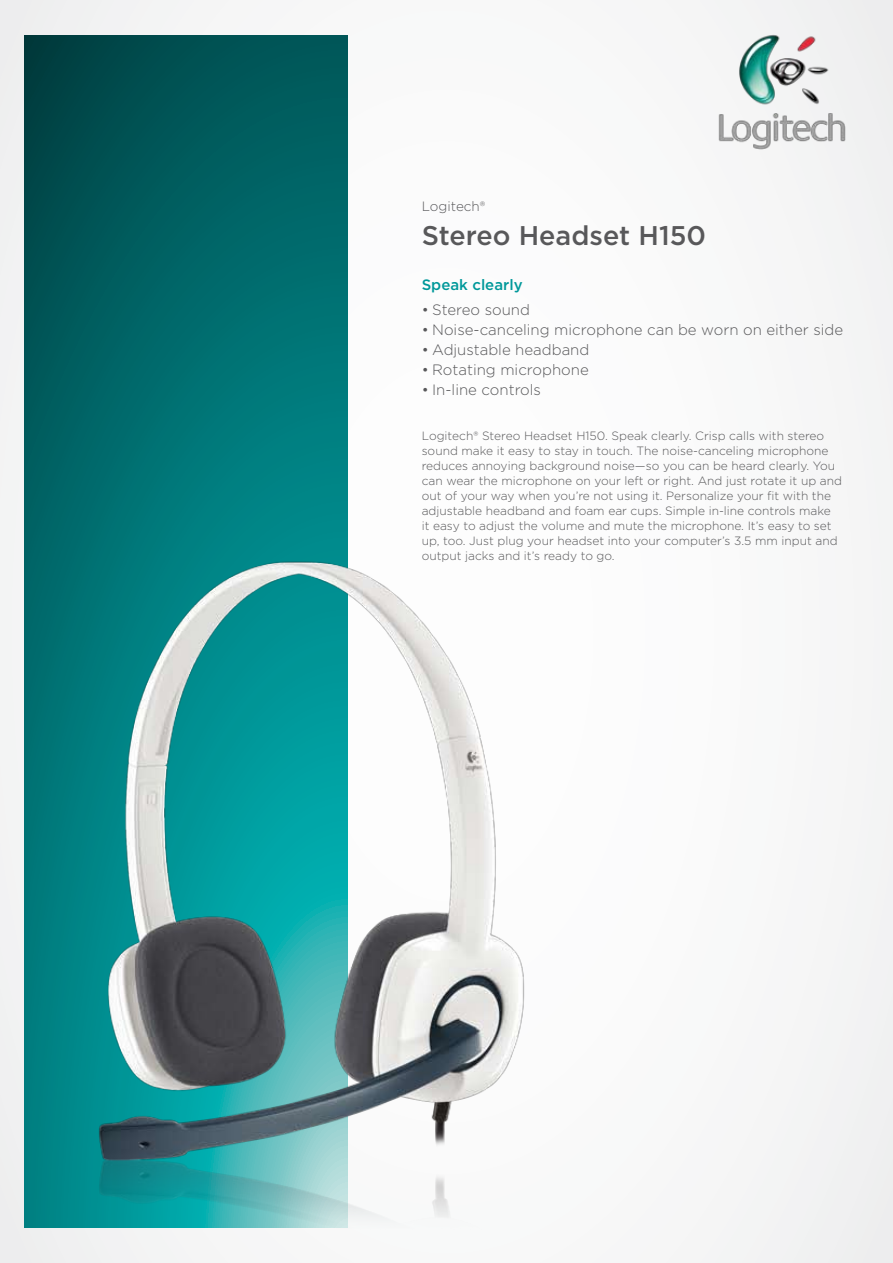
<style>
.page{position:relative;width:893px;height:1263px;background:#fff}
.page>*{position:absolute;margin:0;border:0;box-sizing:border-box;transform-origin:0 0}
.t1{font:500 27px "Gotham";color:#58585a}
.t2{font:300 15px "Gotham";color:#58585a}
.t3{font:500 15px "Gotham";color:#00989a}
.t4{font:300 13.5px "Gotham";color:#58585a}
.t5{font:300 12px/15px "Gotham";color:#58585a}
</style>
<div class="page">
<img style="left:0;top:0;width:893px;height:1263px">
<p class="t4" style="left:422px;top:197px;width:65px">Logitech®</p>
<h1 class="t1" style="left:422px;top:218px;width:286px">Stereo Headset H150</h1>
<p class="t3" style="left:422px;top:275px;width:102px">Speak clearly</p>
<p class="t2" style="left:422px;top:300px;width:110px">• Stereo sound</p>
<p class="t2" style="left:422px;top:320px;width:423px">• Noise-canceling microphone can be worn on either side</p>
<p class="t2" style="left:422px;top:340px;width:169px">• Adjustable headband</p>
<p class="t2" style="left:422px;top:360px;width:169px">• Rotating microphone</p>
<p class="t2" style="left:422px;top:380px;width:121px">• In-line controls</p>
<p class="t5" style="left:422px;top:428px;width:422px">Logitech® Stereo Headset H150. Speak clearly. Crisp calls with stereo sound make it easy to stay in touch. The noise-canceling microphone reduces annoying background noise—so you can be heard clearly. You can wear the microphone on your left or right. And just rotate it up and out of your way when you’re not using it. Personalize your fit with the adjustable headband and foam ear cups. Simple in-line controls make<br>it easy to adjust the volume and mute the microphone. It’s easy to set up, too. Just plug your headset into your computer’s 3.5 mm input and output jacks and it’s ready to go.</p>
</div>
